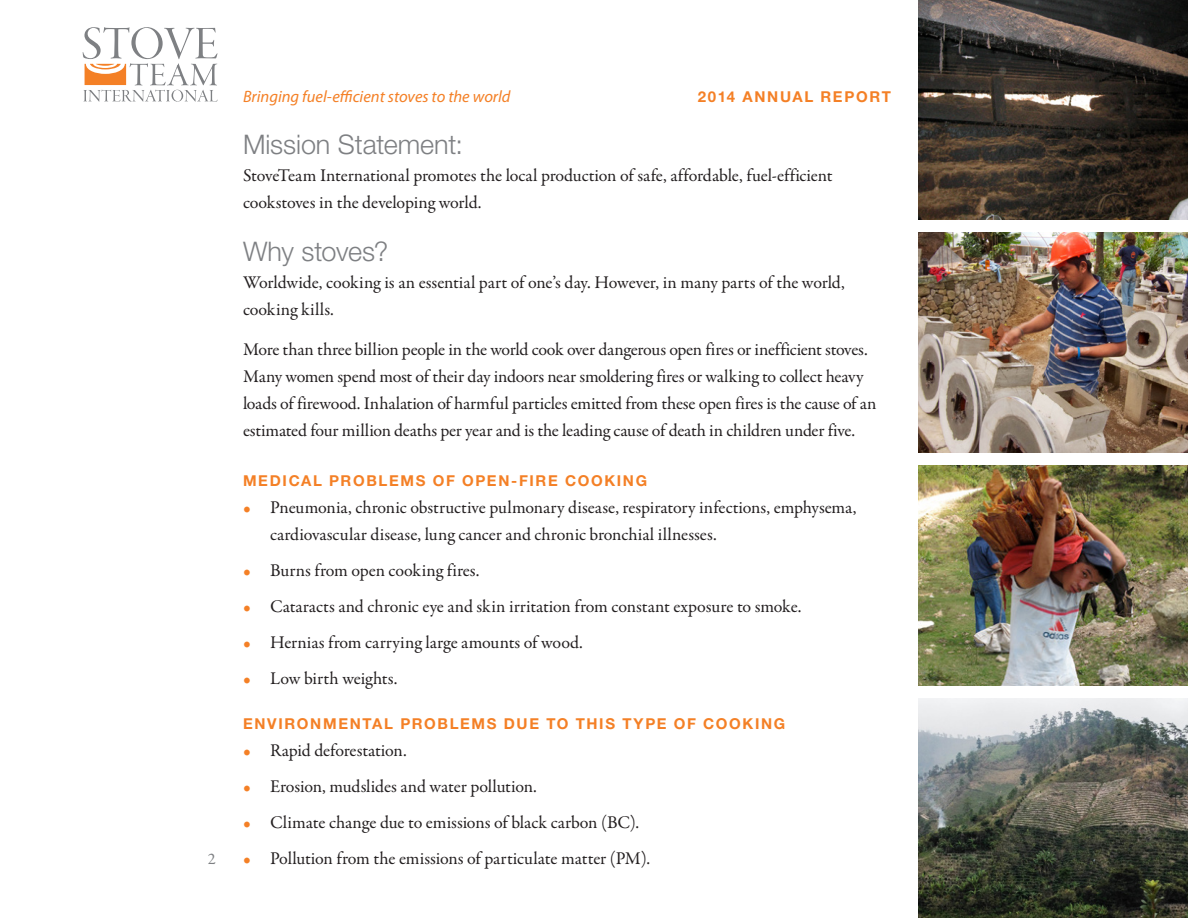
<style>
.page{position:relative;width:1188px;height:918px;background:#fff}
.page>*{position:absolute;margin:0;border:0;box-sizing:border-box;transform-origin:0 0}
.t1{font:300 27px "Helvetica Neue LT Std";letter-spacing:-.005em;color:#7e8083}
.t2{font:18px/27px "Garamond Premr Pro";letter-spacing:-.01em;color:#231f20}
.t3{font:italic 16.5px "Myriad Pro";color:#f48026}
.t4{font:16.5px "Garamond Premr Pro";color:#7e8083}
.t5{font:700 15px "Helvetica Neue LT Std";letter-spacing:.11em;color:#f48026}
.s1{color:#f48026}
</style>
<div class="page">
<svg style="left:83px;top:27px;width:135px;height:75px"></svg>
<img style="left:918px;top:233px;width:270px;height:219px">
<img style="left:918px;top:466px;width:270px;height:219px">
<img style="left:918px;top:699px;width:270px;height:219px">
<img style="left:918px;top:0;width:270px;height:219px">
<p class="t4" style="left:208px;top:849px;width:10px">2</p>
<p class="t3" style="left:243px;top:86px;width:269px">Bringing fuel-efficient stoves to the world</p>
<p class="t5" style="left:698px;top:87px;width:195px">2014 ANNUAL REPORT</p>
<p class="t1" style="left:243px;top:128px;width:222px">Mission Statement:</p>
<p class="t2" style="left:243px;top:163px;width:591px">StoveTeam International promotes the local production of safe, affordable, fuel-efficient cookstoves in the developing world.</p>
<p class="t1" style="left:243px;top:235px;width:147px">Why stoves?</p>
<p class="t2" style="left:243px;top:269px;width:603px">Worldwide, cooking is an essential part of one’s day. However, in many parts of the world, cooking kills.</p>
<p class="t2" style="left:243px;top:337px;width:635px">More than three billion people in the world cook over dangerous open fires or inefficient stoves.<br>Many women spend most of their day indoors near smoldering fires or walking to collect heavy loads of firewood. Inhalation of harmful particles emitted from these open fires is the cause of an estimated four million deaths per year and is the leading cause of death in children under five.</p>
<p class="t5" style="left:243px;top:471px;width:406px">MEDICAL PROBLEMS OF OPEN-FIRE COOKING</p>
<p class="t2" style="left:270px;top:494px;width:588px;text-indent:-27px"><span class="s1">•</span> Pneumonia, chronic obstructive pulmonary disease, respiratory infections, emphysema, cardiovascular disease, lung cancer and chronic bronchial illnesses.</p>
<p class="t2" style="left:243px;top:557px;width:238px"><span class="s1">•</span> Burns from open cooking fires.</p>
<p class="t2" style="left:243px;top:593px;width:560px"><span class="s1">•</span> Cataracts and chronic eye and skin irritation from constant exposure to smoke.</p>
<p class="t2" style="left:243px;top:629px;width:341px"><span class="s1">•</span> Hernias from carrying large amounts of wood.</p>
<p class="t2" style="left:243px;top:665px;width:156px"><span class="s1">•</span> Low birth weights.</p>
<p class="t5" style="left:243px;top:714px;width:544px">ENVIRONMENTAL PROBLEMS DUE TO THIS TYPE OF COOKING</p>
<p class="t2" style="left:243px;top:737px;width:165px"><span class="s1">•</span> Rapid deforestation.</p>
<p class="t2" style="left:243px;top:773px;width:295px"><span class="s1">•</span> Erosion, mudslides and water pollution.</p>
<p class="t2" style="left:243px;top:809px;width:398px"><span class="s1">•</span> Climate change due to emissions of black carbon (BC).</p>
<p class="t2" style="left:243px;top:845px;width:409px"><span class="s1">•</span> Pollution from the emissions of particulate matter (PM).</p>
</div>
